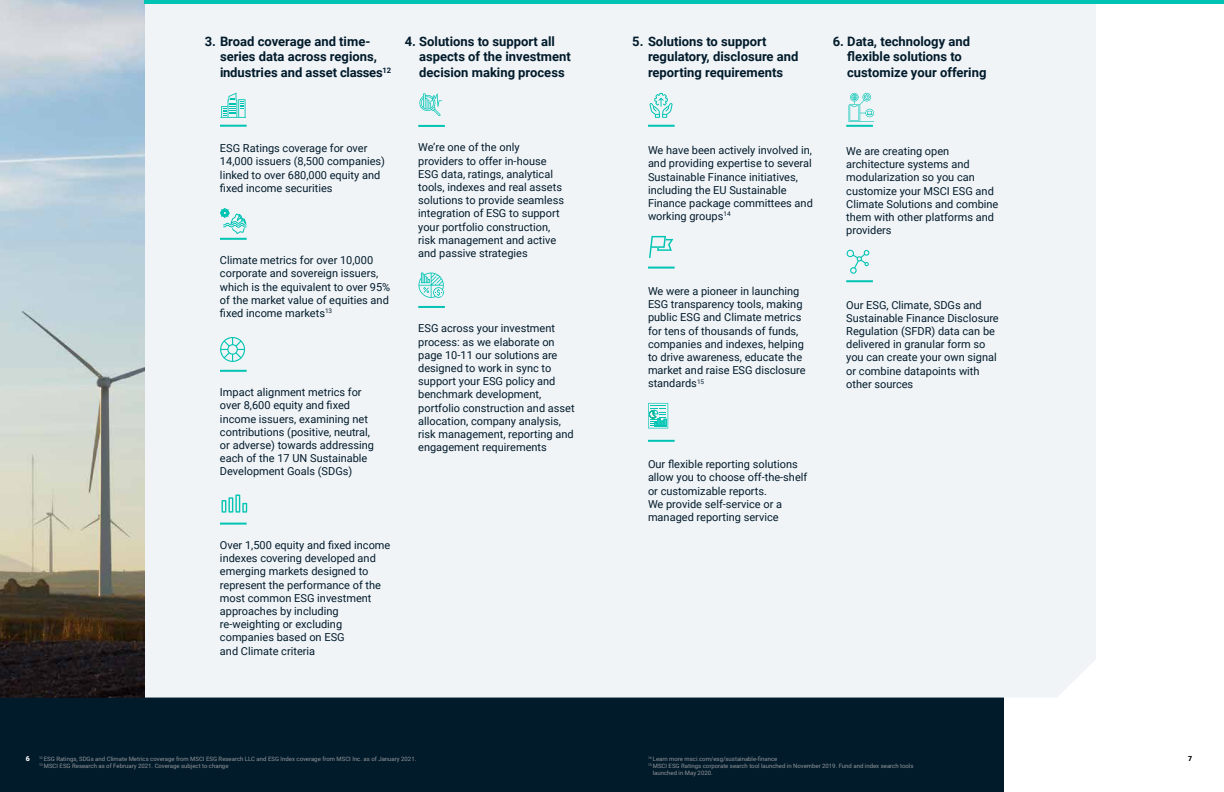
<style>
.page{position:relative;width:1224px;height:792px;background:#fff}
.page>*{position:absolute;margin:0;border:0;box-sizing:border-box;transform-origin:0 0}
.t1{font:700 13px/15.6px "Roboto";color:#011b2b}
.t2{font:11px/13.2px "Roboto";color:#011b2b}
.t3{font:900 7px "Roboto";color:#fff}
.t4{font:900 7px "Roboto";color:#000}
.t5{font:6px/7.2px "Roboto";color:#939598}
</style>
<div class="page">
<div style="left:0;top:580px;width:1004px;height:212px;background:#011b2b"></div>
<div style="left:145px;top:4px;width:951px;height:694px;background:#f1f4f7"></div>
<hr style="left:1144px;top:41px;width:3px;height:21px;background:#00162c">
<svg style="left:1076px;top:41px;width:20px;height:21px"></svg>
<svg style="left:220px;top:93px;width:26px;height:25px"></svg>
<hr style="left:220px;top:125px;width:27px;height:2px;background:#00c4b3">
<svg style="left:220px;top:208px;width:26px;height:26px"></svg>
<hr style="left:220px;top:238px;width:27px;height:2px;background:#00c4b3">
<svg style="left:220px;top:337px;width:25px;height:25px"></svg>
<hr style="left:220px;top:370px;width:27px;height:2px;background:#00c4b3">
<svg style="left:222px;top:495px;width:25px;height:18px"></svg>
<hr style="left:220px;top:523px;width:27px;height:2px;background:#00c4b3">
<svg style="left:418px;top:93px;width:24px;height:23px"></svg>
<hr style="left:418px;top:125px;width:27px;height:2px;background:#00c4b3">
<svg style="left:419px;top:273px;width:25px;height:25px"></svg>
<hr style="left:418px;top:306px;width:27px;height:2px;background:#00c4b3">
<svg style="left:649px;top:93px;width:24px;height:25px"></svg>
<hr style="left:648px;top:125px;width:27px;height:2px;background:#00c4b3">
<svg style="left:649px;top:236px;width:24px;height:22px"></svg>
<hr style="left:648px;top:267px;width:27px;height:2px;background:#00c4b3">
<svg style="left:648px;top:403px;width:20px;height:25px"></svg>
<hr style="left:648px;top:440px;width:27px;height:2px;background:#00c4b3">
<svg style="left:848px;top:93px;width:26px;height:29px"></svg>
<hr style="left:846px;top:125px;width:27px;height:2px;background:#00c4b3">
<svg style="left:846px;top:250px;width:24px;height:24px"></svg>
<hr style="left:846px;top:280px;width:27px;height:2px;background:#00c4b3">
<img style="left:0;top:0;width:145px;height:698px">
<hr style="left:145px;top:0;width:1079px;height:4px;background:#00c4b3">
<p class="t1" style="left:220px;top:33px;width:173px;text-indent:-15px">3. Broad coverage and time&shy;series data across regions, industries and asset classes<sup>12</sup></p>
<p class="t1" style="left:419px;top:33px;width:153px;text-indent:-14px">4. Solutions to support all aspects of the investment decision making process</p>
<p class="t2" style="left:220px;top:141px;width:167px">ESG Ratings coverage for over<br>14,000 issuers (8,500 companies) linked to over 680,000 equity and fixed income securities</p>
<p class="t2" style="left:220px;top:253px;width:172px">Climate metrics for over 10,000 corporate and sovereign issuers, which is the equivalent to over 95% of the market value of equities and fixed income markets<sup>13</sup></p>
<p class="t2" style="left:220px;top:385px;width:156px">Impact alignment metrics for over 8,600 equity and fixed income issuers, examining net contributions (positive, neutral, or adverse) towards addressing each of the 17 UN Sustainable<br>Development Goals (SDGs)</p>
<p class="t2" style="left:220px;top:538px;width:172px">Over 1,500 equity and fixed income indexes covering developed and emerging markets designed to represent the performance of the most common ESG investment approaches by including re-weighting or excluding companies based on ESG<br>and Climate criteria</p>
<p class="t2" style="left:418px;top:140px;width:147px">We’re one of the only providers to offer in-house<br>ESG data, ratings, analytical tools, indexes and real assets solutions to provide seamless integration of ESG to support your portfolio construction, risk management and active and passive strategies</p>
<p class="t2" style="left:418px;top:321px;width:158px">ESG across your investment process: as we elaborate on page 10-11 our solutions are designed to work in sync to support your ESG policy and benchmark development, portfolio construction and asset allocation, company analysis, risk management, reporting and engagement requirements</p>
<p class="t1" style="left:648px;top:33px;width:152px;text-indent:-16px">5. Solutions to support regulatory, disclosure and reporting requirements</p>
<p class="t1" style="left:847px;top:33px;width:141px;text-indent:-14px">6. Data, technology and flexible solutions to customize your offering</p>
<p class="t2" style="left:648px;top:143px;width:166px">We have been actively involved in, and providing expertise to several<br>Sustainable Finance initiatives, including the EU Sustainable<br>Finance package committees and working groups<sup>14</sup></p>
<p class="t2" style="left:648px;top:284px;width:159px">We were a pioneer in launching<br>ESG transparency tools, making public ESG and Climate metrics for tens of thousands of funds, companies and indexes, helping to drive awareness, educate the market and raise ESG disclosure standards<sup>15</sup></p>
<p class="t2" style="left:846px;top:144px;width:154px">We are creating open architecture systems and modularization so you can customize your MSCI ESG and<br>Climate Solutions and combine them with other platforms and providers</p>
<p class="t2" style="left:846px;top:298px;width:154px">Our ESG, Climate, SDGs and<br>Sustainable Finance Disclosure<br>Regulation (SFDR) data can be delivered in granular form so you can create your own signal or combine datapoints with other sources</p>
<p class="t2" style="left:648px;top:457px;width:161px">Our flexible reporting solutions allow you to choose off-the-shelf or customizable reports.<br>We provide self-service or a managed reporting service</p>
<p class="t5" style="left:39px;top:755px;width:379px"><sup>12</sup> ESG Ratings, SDGs and Climate Metrics coverage from MSCI ESG Research LLC and ESG Index coverage from MSCI Inc. as of January 2021.<br><sup>13</sup> MSCI ESG Research as of February 2021. Coverage subject to change</p>
<p class="t5" style="left:648px;top:755px;width:131px"><sup>14</sup> Learn more msci.com/esg/sustainable-finance</p>
<p class="t5" style="left:648px;top:762px;width:267px"><sup>15</sup> MSCI ESG Ratings corporate search tool launched in November 2019. Fund and index search tools</p>
<p class="t5" style="left:653px;top:769px;width:61px">launched in May 2020.</p>
<p class="t3" style="left:26px;top:754px;width:6px">6</p>
<p class="t4" style="left:1188px;top:754px;width:6px">7</p>
</div>
